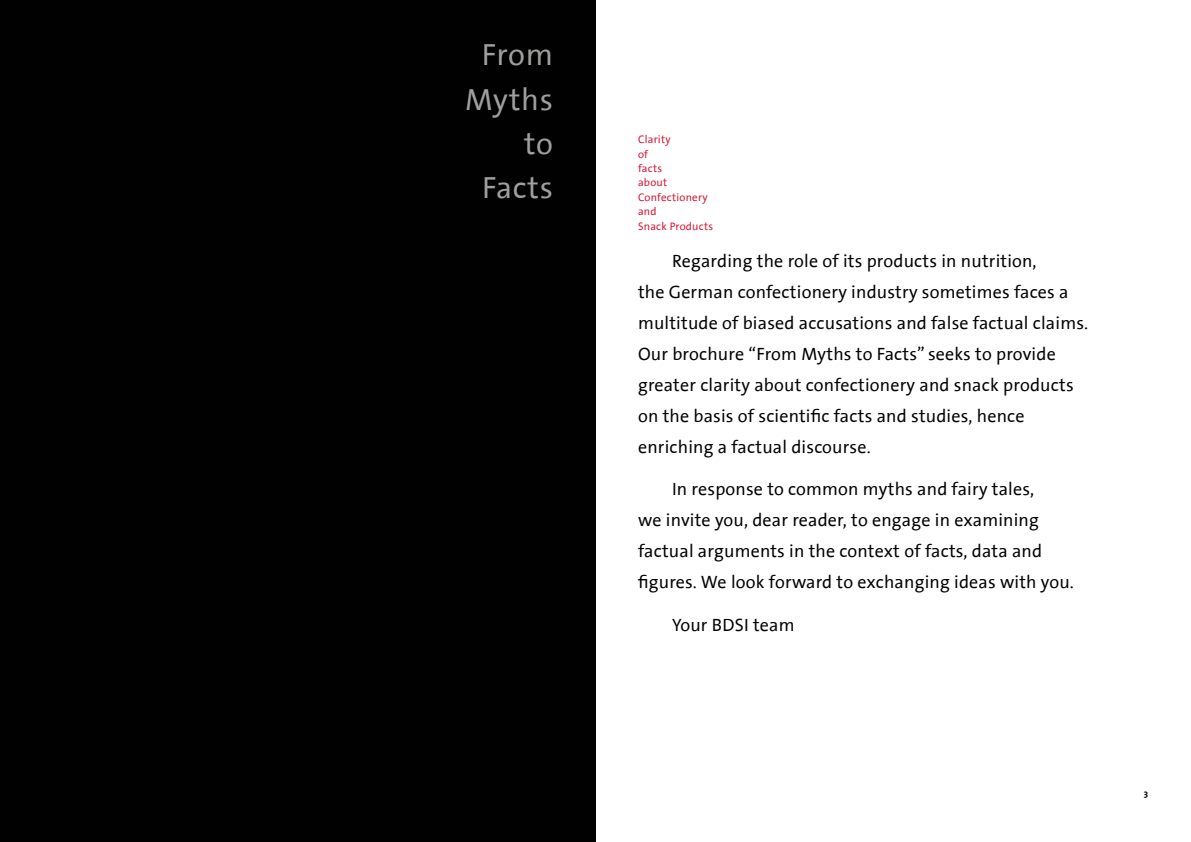
<style>
.page{position:relative;width:1191px;height:842px;background:#fff}
.page>*{position:absolute;margin:0;border:0;box-sizing:border-box;transform-origin:0 0}
.t1{font:31px/44.2px "BDSI The Sans Office";letter-spacing:.02em;color:#9f9f9e;text-align:right}
.t2{font:18px/31px "BDSI The Sans Office";letter-spacing:.01em;color:#000}
.t3{font:11px/14.4px "BDSI The Sans Office";letter-spacing:.02em;color:#d51130}
.t4{font:700 9px "BDSI The Sans Office";color:#000}
</style>
<div class="page">
<div style="left:0;top:0;width:595px;height:842px;background:#010101"></div>
<h1 class="t1" style="left:465px;top:34px;width:89px">From<br>Myths to<br>Facts</h1>
<p class="t3" style="left:638px;top:133px;width:76px">Clarity<br>of<br>facts<br>about<br>Confectionery and<br>Snack Products</p>
<p class="t2" style="left:638px;top:246px;width:451px;text-indent:34px">Regarding the role of its products in nutrition,<br>the German confectionery industry sometimes faces a multitude of biased accusations and false factual claims.<br>Our brochure “From Myths to Facts” seeks to provide greater clarity about confectionery and snack products on the basis of scientific facts and studies, hence enriching a factual discourse.</p>
<p class="t2" style="left:638px;top:474px;width:437px;text-indent:34px">In response to common myths and fairy tales,<br>we invite you, dear reader, to engage in examining factual arguments in the context of facts, data and figures. We look forward to exchanging ideas with you.</p>
<p class="t2" style="left:672px;top:609px;width:124px">Your BDSI team</p>
<p class="t4" style="left:1143px;top:788px;width:6px">3</p>
</div>
